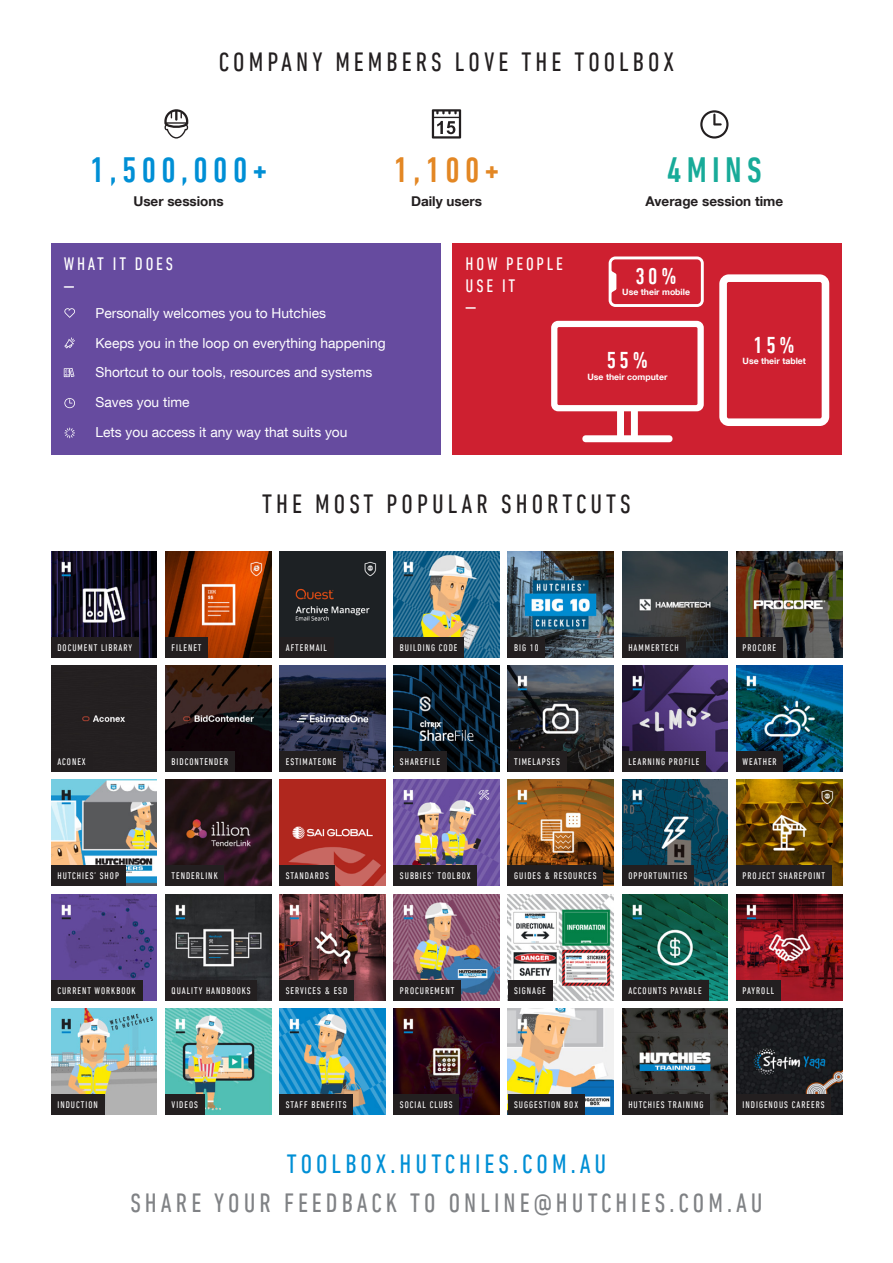
<style>
.page{position:relative;width:893px;height:1263px;background:#fff}
.page>*{position:absolute;margin:0;border:0;box-sizing:border-box;transform-origin:0 0}
.t1{font:500 condensed 36px "DIN Next LT Pro";letter-spacing:.15em;color:#008fd5}
.t2{font:500 condensed 36px "DIN Next LT Pro";color:#e38724}
.t3{font:500 condensed 36px "DIN Next LT Pro";letter-spacing:.15em;color:#18ab99}
.t4{font:condensed 27px "DIN Next LT Pro";letter-spacing:.15em;color:#231f20}
.t5{font:condensed 27px "DIN Next LT Pro";letter-spacing:.15em;color:#808285}
.t6{font:condensed 27px "DIN Next LT Pro";letter-spacing:.15em;color:#008fd5}
.t7{font:500 condensed 23.4px "DIN Next LT Pro";color:#fff}
.t8{font:condensed 18.45px/21.5px "DIN Next LT Pro";letter-spacing:.15em;color:#fff}
.t9{font:13.8px "Helvetica Neue LT Com";color:#fff}
.t10{font:700 13.5px "Helvetica Neue LT Com";color:#231f20}
.t11{font:condensed 9.75px "DIN Next LT Pro";letter-spacing:.1em;color:#fff}
.t12{font:700 8.7px "Helvetica Neue LT Com";color:#fff}
</style>
<div class="page">
<div style="left:453px;top:244px;width:389px;height:211px;background:#ce2030"></div>
<svg style="left:609px;top:256px;width:95px;height:51px"></svg>
<svg style="left:719px;top:274px;width:110px;height:152px"></svg>
<svg style="left:551px;top:321px;width:153px;height:121px"></svg>
<div style="left:51px;top:244px;width:389px;height:211px;background:#664b9f"></div>
<svg style="left:64px;top:308px;width:11px;height:10px"></svg>
<svg style="left:64px;top:337px;width:11px;height:11px"></svg>
<svg style="left:64px;top:368px;width:10px;height:9px"></svg>
<svg style="left:64px;top:398px;width:11px;height:10px"></svg>
<svg style="left:64px;top:428px;width:11px;height:10px"></svg>
<svg style="left:164px;top:109px;width:24px;height:30px"></svg>
<svg style="left:432px;top:109px;width:29px;height:30px"></svg>
<svg style="left:700px;top:110px;width:28px;height:29px"></svg>
<img style="left:51px;top:551px;width:106px;height:106px">
<div style="left:51px;top:637px;width:87px;height:20px;background:#231f20"></div>
<img style="left:165px;top:551px;width:106px;height:106px">
<div style="left:165px;top:637px;width:43px;height:20px;background:#231f20"></div>
<img style="left:279px;top:551px;width:106px;height:106px">
<div style="left:279px;top:637px;width:54px;height:20px;background:#231f20"></div>
<img style="left:394px;top:551px;width:105px;height:106px">
<div style="left:394px;top:637px;width:70px;height:20px;background:#231f20"></div>
<img style="left:508px;top:551px;width:106px;height:106px">
<div style="left:508px;top:637px;width:37px;height:20px;background:#231f20"></div>
<img style="left:736px;top:551px;width:106px;height:106px">
<div style="left:736px;top:637px;width:46px;height:20px;background:#231f20"></div>
<img style="left:622px;top:551px;width:106px;height:106px">
<div style="left:622px;top:637px;width:63px;height:20px;background:#231f20"></div>
<div style="left:51px;top:665px;width:106px;height:106px;background:#242021"></div>
<div style="left:51px;top:751px;width:41px;height:20px;background:#231f20"></div>
<img style="left:165px;top:665px;width:106px;height:106px">
<div style="left:165px;top:751px;width:70px;height:20px;background:#231f20"></div>
<img style="left:279px;top:665px;width:106px;height:106px">
<div style="left:279px;top:751px;width:64px;height:20px;background:#231f20"></div>
<img style="left:394px;top:665px;width:105px;height:106px">
<div style="left:394px;top:751px;width:52px;height:20px;background:#231f20"></div>
<img style="left:508px;top:665px;width:106px;height:106px">
<div style="left:508px;top:751px;width:58px;height:20px;background:#231f20"></div>
<img style="left:736px;top:665px;width:106px;height:106px">
<div style="left:736px;top:751px;width:47px;height:20px;background:#231f20"></div>
<img style="left:622px;top:665px;width:106px;height:106px">
<div style="left:622px;top:751px;width:84px;height:20px;background:#231f20"></div>
<img style="left:51px;top:780px;width:106px;height:106px">
<div style="left:51px;top:866px;width:74px;height:20px;background:#231f20"></div>
<img style="left:165px;top:780px;width:106px;height:106px">
<div style="left:165px;top:866px;width:59px;height:20px;background:#231f20"></div>
<img style="left:279px;top:780px;width:106px;height:106px">
<div style="left:279px;top:866px;width:56px;height:20px;background:#231f20"></div>
<img style="left:394px;top:780px;width:105px;height:106px">
<div style="left:394px;top:866px;width:83px;height:20px;background:#231f20"></div>
<img style="left:508px;top:780px;width:106px;height:106px">
<div style="left:508px;top:866px;width:95px;height:20px;background:#231f20"></div>
<img style="left:736px;top:780px;width:106px;height:106px">
<div style="left:736px;top:866px;width:95px;height:20px;background:#231f20"></div>
<img style="left:622px;top:780px;width:106px;height:106px">
<div style="left:622px;top:866px;width:72px;height:20px;background:#231f20"></div>
<img style="left:51px;top:894px;width:106px;height:106px">
<div style="left:51px;top:980px;width:91px;height:20px;background:#231f20"></div>
<img style="left:165px;top:894px;width:106px;height:106px">
<div style="left:165px;top:980px;width:92px;height:20px;background:#231f20"></div>
<img style="left:279px;top:894px;width:106px;height:106px">
<div style="left:279px;top:980px;width:75px;height:20px;background:#231f20"></div>
<img style="left:394px;top:894px;width:105px;height:106px">
<div style="left:394px;top:980px;width:67px;height:20px;background:#231f20"></div>
<img style="left:508px;top:894px;width:106px;height:106px">
<div style="left:508px;top:980px;width:44px;height:20px;background:#231f20"></div>
<img style="left:736px;top:894px;width:106px;height:106px">
<div style="left:736px;top:980px;width:45px;height:20px;background:#231f20"></div>
<img style="left:622px;top:894px;width:106px;height:106px">
<div style="left:622px;top:980px;width:86px;height:20px;background:#231f20"></div>
<img style="left:51px;top:1008px;width:106px;height:106px">
<div style="left:51px;top:1094px;width:53px;height:20px;background:#231f20"></div>
<img style="left:165px;top:1008px;width:106px;height:106px">
<div style="left:165px;top:1094px;width:39px;height:20px;background:#231f20"></div>
<img style="left:279px;top:1008px;width:106px;height:106px">
<div style="left:279px;top:1094px;width:74px;height:20px;background:#231f20"></div>
<img style="left:394px;top:1008px;width:105px;height:106px">
<div style="left:394px;top:1094px;width:65px;height:20px;background:#231f20"></div>
<img style="left:508px;top:1008px;width:106px;height:106px">
<div style="left:508px;top:1094px;width:76px;height:20px;background:#231f20"></div>
<img style="left:736px;top:1008px;width:106px;height:106px">
<div style="left:736px;top:1094px;width:95px;height:20px;background:#231f20"></div>
<img style="left:622px;top:1008px;width:106px;height:106px">
<div style="left:622px;top:1094px;width:88px;height:20px;background:#231f20"></div>
<p class="t4" style="left:219px;top:47px;width:457px">COMPANY MEMBERS LOVE THE TOOLBOX</p>
<p class="t1" style="left:90px;top:149px;width:178px">1,500,000+</p>
<p class="t10" style="left:133px;top:192px;width:92px">User sessions</p>
<p class="t2" style="left:394px;top:149px;width:107px">1,100+</p>
<p class="t10" style="left:411px;top:192px;width:72px">Daily users</p>
<p class="t8" style="left:64px;top:253px;width:111px">WHAT IT DOES</p>
<p class="t8" style="left:64px;top:275px;width:12px">—</p>
<p class="t9" style="left:95px;top:304px;width:232px">Personally welcomes you to Hutchies</p>
<p class="t9" style="left:95px;top:334px;width:292px">Keeps you in the loop on everything happening</p>
<p class="t9" style="left:95px;top:364px;width:278px">Shortcut to our tools, resources and systems</p>
<p class="t9" style="left:95px;top:394px;width:96px">Saves you time</p>
<p class="t9" style="left:95px;top:424px;width:254px">Lets you access it any way that suits you</p>
<p class="t8" style="left:466px;top:253px;width:99px">HOW PEOPLE<br>USE IT</p>
<p class="t8" style="left:466px;top:296px;width:12px">—</p>
<p class="t3" style="left:667px;top:149px;width:96px">4MINS</p>
<p class="t10" style="left:646px;top:192px;width:139px">Average session time</p>
<p class="t7" style="left:635px;top:262px;width:43px">30%</p>
<p class="t12" style="left:622px;top:286px;width:69px">Use their mobile</p>
<p class="t7" style="left:753px;top:332px;width:43px">15%</p>
<p class="t7" style="left:607px;top:347px;width:43px">55%</p>
<p class="t12" style="left:742px;top:356px;width:65px">Use their tablet</p>
<p class="t12" style="left:587px;top:371px;width:81px">Use their computer</p>
<p class="t4" style="left:262px;top:489px;width:370px">THE MOST POPULAR SHORTCUTS</p>
<p class="t11" style="left:57px;top:642px;width:76px">DOCUMENT LIBRARY</p>
<p class="t11" style="left:172px;top:642px;width:31px">FILENET</p>
<p class="t11" style="left:286px;top:642px;width:43px">AFTERMAIL</p>
<p class="t11" style="left:400px;top:642px;width:59px">BUILDING CODE</p>
<p class="t11" style="left:514px;top:642px;width:26px">BIG 10</p>
<p class="t11" style="left:628px;top:642px;width:52px">HAMMERTECH</p>
<p class="t11" style="left:743px;top:642px;width:35px">PROCORE</p>
<p class="t11" style="left:57px;top:756px;width:30px">ACONEX</p>
<p class="t11" style="left:172px;top:756px;width:58px">BIDCONTENDER</p>
<p class="t11" style="left:286px;top:756px;width:52px">ESTIMATEONE</p>
<p class="t11" style="left:400px;top:756px;width:42px">SHAREFILE</p>
<p class="t11" style="left:514px;top:756px;width:47px">TIMELAPSES</p>
<p class="t11" style="left:628px;top:756px;width:73px">LEARNING PROFILE</p>
<p class="t11" style="left:743px;top:756px;width:36px">WEATHER</p>
<p class="t11" style="left:57px;top:870px;width:63px">HUTCHIES’ SHOP</p>
<p class="t11" style="left:172px;top:870px;width:48px">TENDERLINK</p>
<p class="t11" style="left:286px;top:870px;width:45px">STANDARDS</p>
<p class="t11" style="left:400px;top:870px;width:72px">SUBBIES’ TOOLBOX</p>
<p class="t11" style="left:514px;top:870px;width:84px">GUIDES &amp; RESOURCES</p>
<p class="t11" style="left:628px;top:870px;width:61px">OPPORTUNITIES</p>
<p class="t11" style="left:743px;top:870px;width:84px">PROJECT SHAREPOINT</p>
<p class="t11" style="left:57px;top:985px;width:80px">CURRENT WORKBOOK</p>
<p class="t11" style="left:172px;top:985px;width:81px">QUALITY HANDBOOKS</p>
<p class="t11" style="left:286px;top:985px;width:63px">SERVICES &amp; ESD</p>
<p class="t11" style="left:400px;top:985px;width:56px">PROCUREMENT</p>
<p class="t11" style="left:514px;top:985px;width:33px">SIGNAGE</p>
<p class="t11" style="left:628px;top:985px;width:75px">ACCOUNTS PAYABLE</p>
<p class="t11" style="left:743px;top:985px;width:33px">PAYROLL</p>
<p class="t11" style="left:57px;top:1099px;width:42px">INDUCTION</p>
<p class="t11" style="left:172px;top:1099px;width:28px">VIDEOS</p>
<p class="t11" style="left:286px;top:1099px;width:62px">STAFF BENEFITS</p>
<p class="t11" style="left:400px;top:1099px;width:54px">SOCIAL CLUBS</p>
<p class="t11" style="left:514px;top:1099px;width:65px">SUGGESTION BOX</p>
<p class="t11" style="left:628px;top:1099px;width:77px">HUTCHIES TRAINING</p>
<p class="t11" style="left:743px;top:1099px;width:83px">INDIGENOUS CAREERS</p>
<p class="t6" style="left:287px;top:1148px;width:321px">TOOLBOX.HUTCHIES.COM.AU</p>
<p class="t5" style="left:130px;top:1187px;width:634px">SHARE YOUR FEEDBACK TO ONLINE@HUTCHIES.COM.AU</p>
</div>
